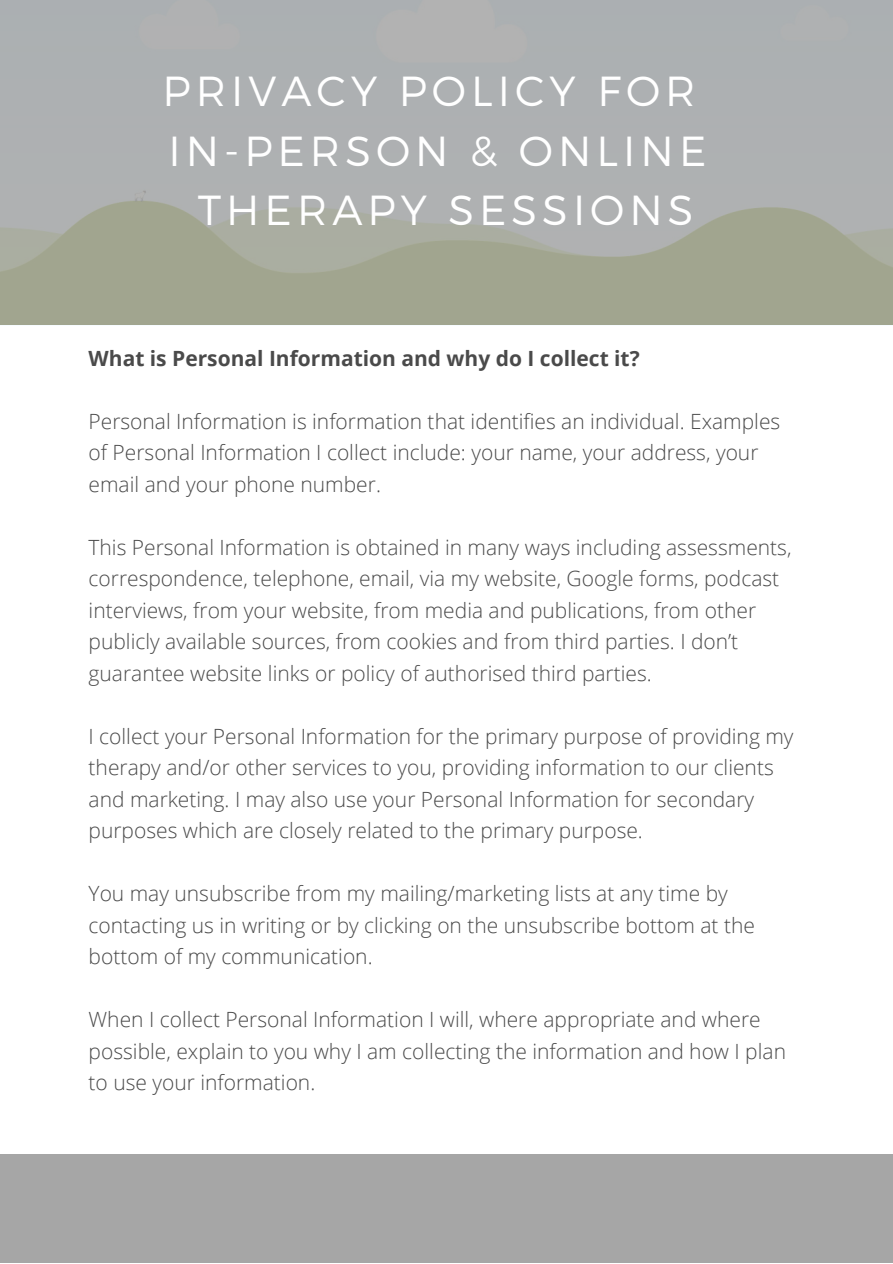
<style>
.page{position:relative;width:893px;height:1264px;background:#fff}
.page>*{position:absolute;margin:0;border:0;box-sizing:border-box;transform-origin:0 0}
.t1{font:300 42px "Montserrat";letter-spacing:.12em;color:#fff}
.t2{font:300 21px/31.5px "Open Sans";color:#4a4a4a}
.t3{font:700 21px "Open Sans";color:#4a4a4a}
</style>
<div class="page">
<div style="left:0;top:1154px;width:892px;height:108px;background:#a6a6a6"></div>
<svg style="left:0;top:0;width:892px;height:325px;fill:#acb0b2"></svg>
<p class="t1" style="left:163px;top:64px;width:534px">PRIVACY POLICY FOR</p>
<p class="t1" style="left:168px;top:124px;width:539px">IN-PERSON &amp; ONLINE</p>
<p class="t1" style="left:198px;top:183px;width:497px">THERAPY SESSIONS</p>
<p class="t3" style="left:89px;top:343px;width:552px">What is Personal Information and why do I collect it?</p>
<p class="t2" style="left:89px;top:405px;width:693px">Personal Information is information that identifies an individual. Examples of Personal Information I collect include: your name, your address, your email and your phone number.</p>
<p class="t2" style="left:89px;top:531px;width:704px">This Personal Information is obtained in many ways including assessments, correspondence, telephone, email, via my website, Google forms, podcast interviews, from your website, from media and publications, from other publicly available sources, from cookies and from third parties. I don’t guarantee website links or policy of authorised third parties.</p>
<p class="t2" style="left:89px;top:720px;width:706px">I collect your Personal Information for the primary purpose of providing my therapy and/or other services to you, providing information to our clients and marketing. I may also use your Personal Information for secondary purposes which are closely related to the primary purpose.</p>
<p class="t2" style="left:89px;top:877px;width:667px">You may unsubscribe from my mailing/marketing lists at any time by contacting us in writing or by clicking on the unsubscribe bottom at the bottom of my communication.</p>
<p class="t2" style="left:89px;top:1003px;width:699px">When I collect Personal Information I will, where appropriate and where possible, explain to you why I am collecting the information and how I plan to use your information.</p>
</div>
